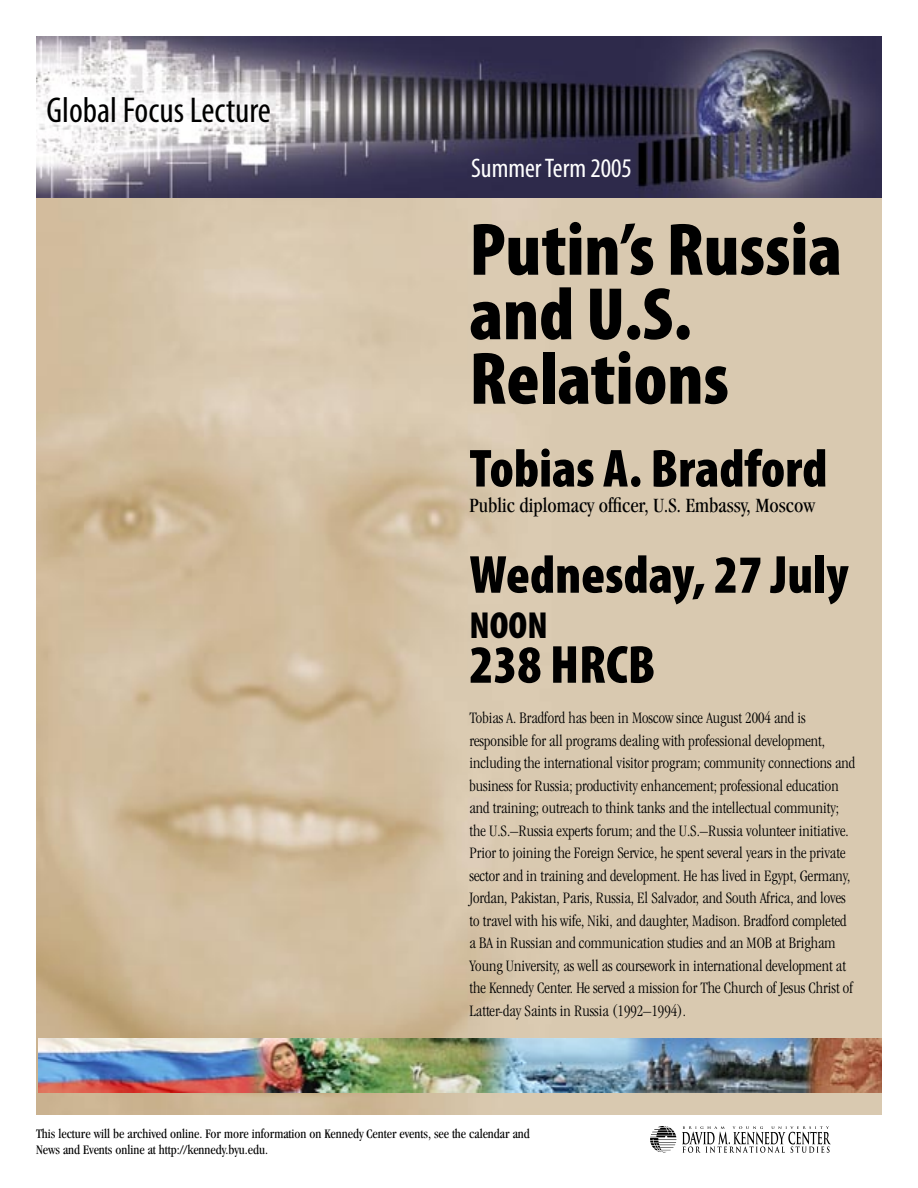
<style>
.page{position:relative;width:918px;height:1188px;background:#fff}
.page>*{position:absolute;margin:0;border:0;box-sizing:border-box;transform-origin:0 0}
.t1{font:900 condensed 75px/64.5px "Myriad Pro";color:#000}
.t2{font:900 condensed 54px "Myriad Pro";color:#000}
.t3{font:900 condensed 37.8px "Myriad Pro";color:#000}
.t4{font:condensed 36px "Myriad Pro";color:#000}
.t5{font:condensed 27px "Myriad Pro";color:#fff}
.t6{font:condensed 21px "Garamond";color:#000}
.t7{font:300 condensed 16.5px/22.5px "Garamond";color:#000}
.t8{font:condensed 13.5px/16.2px "Garamond";color:#000}
</style>
<div class="page">
<img style="left:36px;top:36px;width:846px;height:1078px">
<svg style="left:650px;top:1126px;width:26px;height:26px"></svg>
<svg style="left:682px;top:1126px;width:149px;height:27px"></svg>
<img style="left:39px;top:1038px;width:843px;height:54px">
<h3 class="t4" style="left:46px;top:91px;width:226px">Global Focus Lecture</h3>
<h3 class="t5" style="left:471px;top:153px;width:162px">Summer Term 2005</h3>
<h1 class="t1" style="left:470px;top:218px;width:374px">Putin’s Russia and U.S.<br>Relations</h1>
<h2 class="t2" style="left:470px;top:438px;width:359px">Tobias A. Bradford</h2>
<p class="t6" style="left:470px;top:493px;width:347px">Public diplomacy officer, U.S. Embassy, Moscow</p>
<h2 class="t2" style="left:470px;top:545px;width:381px">Wednesday, 27 July</h2>
<h3 class="t3" style="left:470px;top:604px;width:80px">NOON</h3>
<h2 class="t2" style="left:470px;top:635px;width:187px">238 HRCB</h2>
<p class="t7" style="left:470px;top:707px;width:387px">Tobias A. Bradford has been in Moscow since August 2004 and is responsible for all programs dealing with professional development, including the international visitor program; community connections and business for Russia; productivity enhancement; professional education and training; outreach to think tanks and the intellectual community; the U.S.–Russia experts forum; and the U.S.–Russia volunteer initiative.<br>Prior to joining the Foreign Service, he spent several years in the private sector and in training and development. He has lived in Egypt, Germany, Jordan, Pakistan, Paris, Russia, El Salvador, and South Africa, and loves to travel with his wife, Niki, and daughter, Madison. Bradford completed a BA in Russian and communication studies and an MOB at Brigham Young University, as well as coursework in international development at the Kennedy Center. He served a mission for The Church of Jesus Christ of Latter-day Saints in Russia (1992–1994).</p>
<p class="t8" style="left:36px;top:1125px;width:495px">This lecture will be archived online. For more information on Kennedy Center events, see the calendar and<br>News and Events online at http://kennedy.byu.edu.</p>
</div>
